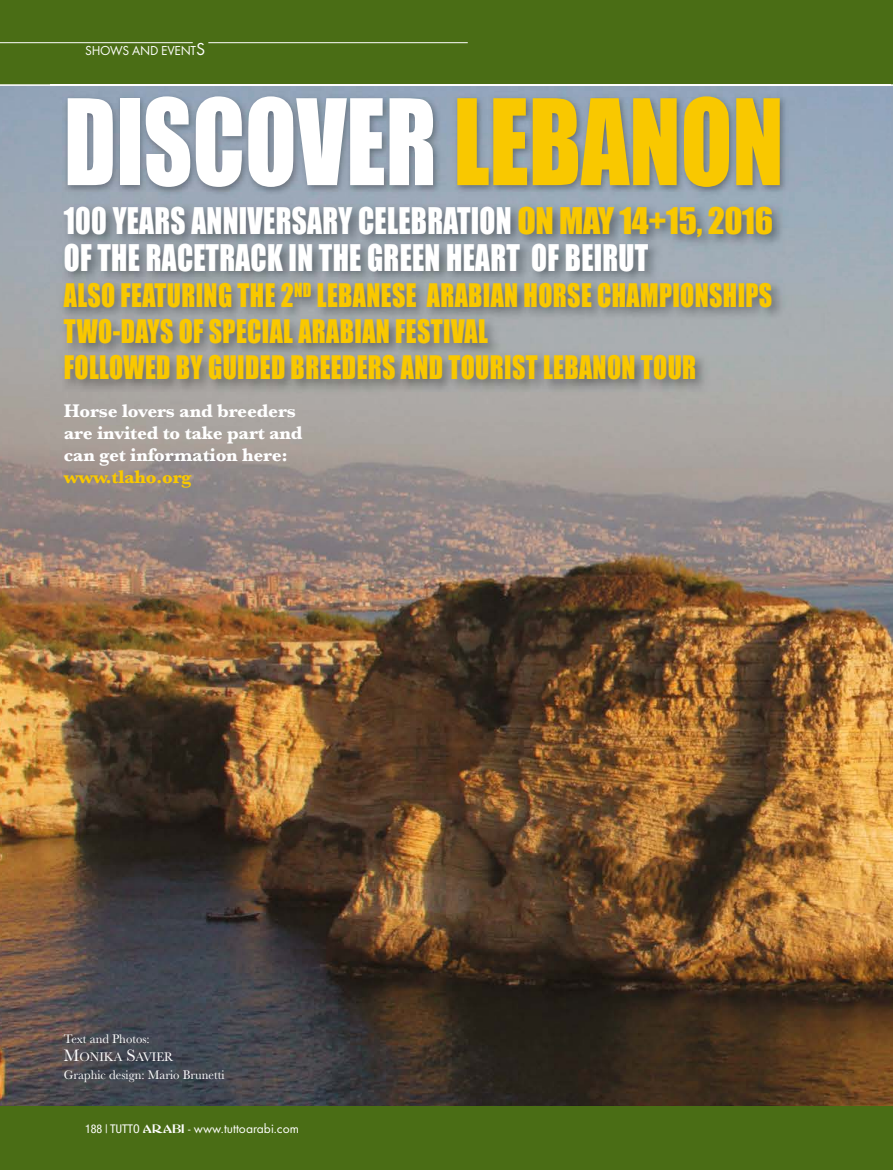
<style>
.page{position:relative;width:893px;height:1170px;background:#fff}
.page>*{position:absolute;margin:0;border:0;box-sizing:border-box;transform-origin:0 0}
.t1{font:109.8px "Impact";color:#fff;scale:.86 1}
.t2{font:33.9px/37.5px "Impact";letter-spacing:.01em;color:#fff;scale:.86 1}
.t3{font:30px/36px "Impact";letter-spacing:.015em;color:#f9c800;scale:.86 1}
.t4{font:700 19.05px/22.2px "Baskerville";letter-spacing:-.01em;color:#fff}
.t5{font:700 19.05px "Baskerville";letter-spacing:-.01em;color:#f9c800}
.t6{font:13.5px "Futura T";color:#fff}
.t7{font:12.9px/17.9px "Baskerville";color:#fff}
.s1{font-size:18px}
.s2{color:#f9c800}
.s3{font-size:17.25px}
.s4{font-family:"Helvetica Neue";font-stretch:condensed;font-size:12px}
.s5{font-family:"Abbess";font-size:12px}
</style>
<div class="page">
<div style="left:0;top:0;width:893px;height:1169px;background:#4a6d15"></div>
<img style="left:0;top:86px;width:893px;height:1019px">
<img style="left:826px;top:86px;width:64px;height:186px">
<img style="left:50px;top:86px;width:776px;height:106px">
<img style="left:44px;top:192px;width:782px;height:233px">
<hr style="left:0;top:84px;width:893px;height:2px;background:#fff">
<hr style="left:208px;top:42px;width:260px;height:1px;background:#fff">
<hr style="left:0;top:42px;width:193px;height:1px;background:#fff">
<p class="t6" style="left:85px;top:43px;width:122px">SHOWS AND EVENT<span class="s1">S</span></p>
<h1 class="t1" style="left:64px;top:57px;width:839px">DISCOVER <span class="s2">LEBANON</span></h1>
<p class="t2" style="left:64px;top:200px;width:826px">100 YEARS ANNIVERSARY CELEBRATION <span class="s2">ON MAY 14+15, 2016<br></span>OF THE RACETRACK IN THE GREEN HEART OF BEIRUT</p>
<p class="t3" style="left:64px;top:276px;width:825px">ALSO FEATURING THE 2<sup>ND</sup> LEBANESE ARABIAN HORSE CHAMPIONSHIPS<br>TWO-DAYS OF SPECIAL ARABIAN FESTIVAL<br>FOLLOWED BY GUIDED BREEDERS AND TOURIST LEBANON TOUR</p>
<p class="t4" style="left:64px;top:399px;width:240px">Horse lovers and breeders are invited to take part and can get information here:</p>
<p class="t5" style="left:64px;top:464px;width:129px">www.tlaho.org</p>
<p class="t7" style="left:64px;top:1029px;width:162px">Text and Photos:<br><span class="s3">M</span>onika <span class="s3">S</span>avier<br>Graphic design: Mario Brunetti</p>
<p class="t6" style="left:85px;top:1120px;width:215px"><span class="s4">188 | TUTTO</span> <span class="s5">ARABI</span> - www.tuttoarabi.com</p>
</div>
